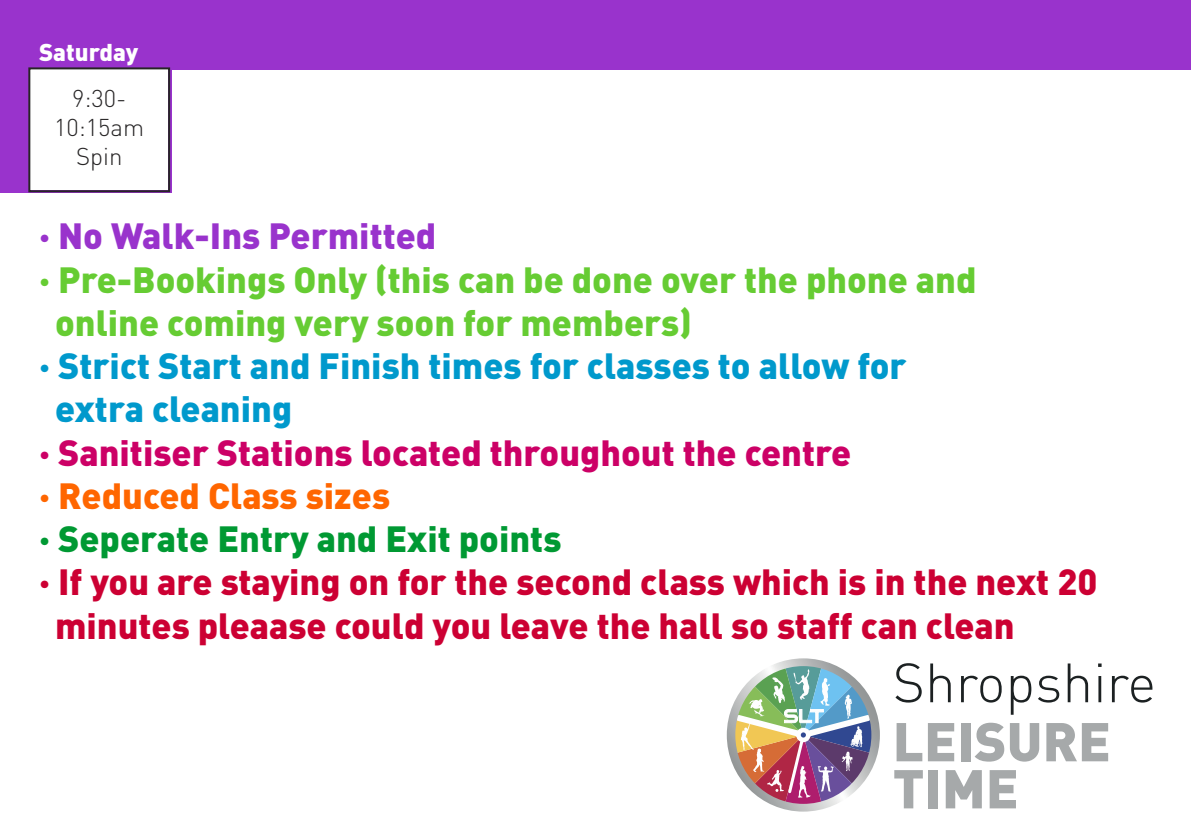
<style>
.page{position:relative;width:1191px;height:840px;background:#fff}
.page>*{position:absolute;margin:0;border:0;box-sizing:border-box;transform-origin:0 0}
.t1{font:900 36px/43.2px "DIN Pro";color:#c03}
.t2{font:900 36px/43.2px "DIN Pro";color:#6c3}
.t3{font:900 36px/43.2px "DIN Pro";color:#09c}
.t4{font:900 36px "DIN Pro";color:#c06}
.t5{font:900 36px "DIN Pro";color:#093}
.t6{font:900 36px "DIN Pro";color:#93c}
.t7{font:900 36px "DIN Pro";color:#f60}
.t8{font:300 24px/28.8px "DIN Pro";color:#272526;text-align:center}
.t9{font:900 24px "DIN Pro";color:#fff}
</style>
<div class="page">
<div style="left:0;top:0;width:1191px;height:192px;background:#93c"></div>
<div style="left:30px;top:69px;width:138px;height:121px;background:#fff"></div>
<div style="left:28px;top:67px;width:142px;height:125px;border:2px solid #272526"></div>
<div style="left:172px;top:70px;width:1019px;height:124px;background:#fff"></div>
<svg style="left:727px;top:658px;width:153px;height:153px"></svg>
<svg style="left:896px;top:723px;width:26px;height:37px"></svg>
<svg style="left:928px;top:723px;width:26px;height:37px"></svg>
<div style="left:961px;top:722px;width:9px;height:38px;background:#a6a9aa"></div>
<svg style="left:974px;top:722px;width:30px;height:39px"></svg>
<svg style="left:1010px;top:723px;width:29px;height:38px"></svg>
<svg style="left:1046px;top:723px;width:62px;height:37px"></svg>
<svg style="left:894px;top:770px;width:29px;height:37px"></svg>
<div style="left:928px;top:769px;width:10px;height:38px;background:#a6a9aa"></div>
<svg style="left:945px;top:770px;width:36px;height:37px"></svg>
<svg style="left:989px;top:770px;width:27px;height:37px"></svg>
<svg style="left:895px;top:663px;width:26px;height:39px"></svg>
<svg style="left:930px;top:663px;width:20px;height:38px"></svg>
<svg style="left:961px;top:675px;width:40px;height:27px"></svg>
<svg style="left:1010px;top:675px;width:21px;height:39px"></svg>
<svg style="left:1038px;top:675px;width:21px;height:27px"></svg>
<svg style="left:1067px;top:663px;width:21px;height:38px"></svg>
<hr style="left:1098px;top:675px;width:3px;height:26px;background:#1c2122">
<svg style="left:1112px;top:675px;width:40px;height:27px"></svg>
<p class="t9" style="left:39px;top:44px;width:101px">Saturday</p>
<p class="t8" style="left:54px;top:87px;width:91px">9:30-<br>10:15am<br>Spin</p>
<p class="t6" style="left:39px;top:223px;width:399px">∙ No Walk-Ins Permitted</p>
<p class="t2" style="left:55px;top:261px;width:923px;text-indent:-16px">∙ Pre-Bookings Only (this can be done over the phone and online coming very soon for members)</p>
<p class="t3" style="left:55px;top:347px;width:853px;text-indent:-16px">∙ Strict Start and Finish times for classes to allow for extra cleaning</p>
<p class="t4" style="left:39px;top:439px;width:813px">∙ Sanitiser Stations located throughout the centre</p>
<p class="t7" style="left:39px;top:483px;width:353px">∙ Reduced Class sizes</p>
<p class="t5" style="left:39px;top:526px;width:524px">∙ Seperate Entry and Exit points</p>
<p class="t1" style="left:55px;top:563px;width:1043px;text-indent:-16px">∙ If you are staying on for the second class which is in the next 20 minutes pleaase could you leave the hall so staff can clean</p>
</div>
